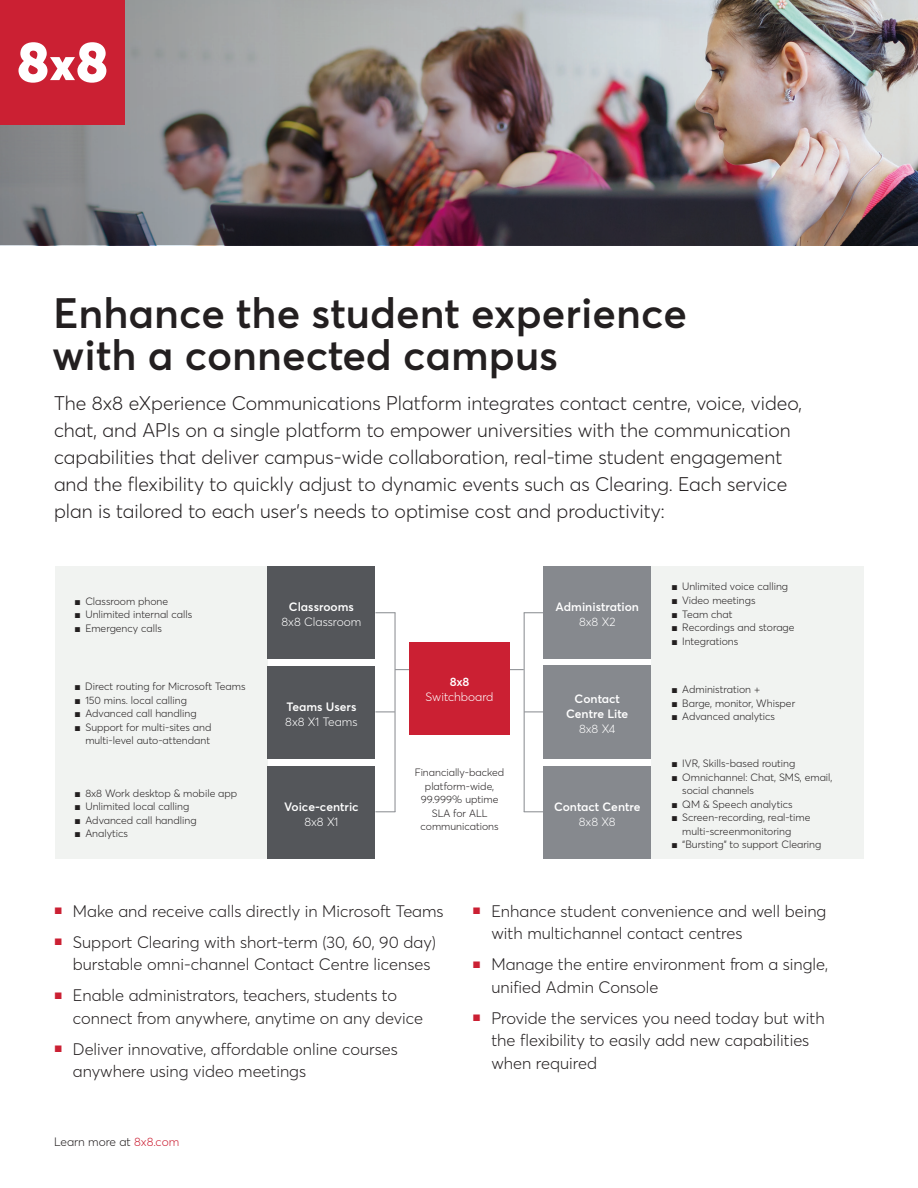
<style>
.page{position:relative;width:918px;height:1188px;background:#fff}
.page>*{position:absolute;margin:0;border:0;box-sizing:border-box;transform-origin:0 0}
.t1{font:600 42px/42px "Averta";color:#231f20}
.t2{font:300 19.5px/27px "Averta";color:#231f20}
.t3{font:300 16.5px/22.5px "Averta";color:#231f20}
.t4{font:600 12px/15px "Averta";color:#fff;text-align:center}
.t5{font:300 12px "Averta";letter-spacing:-.005em;color:#fff}
.t6{font:300 12px "Averta";color:#231f20}
.t7{font:300 10.5px/13.5px "Averta";color:#231f20}
.s1{font-family:"Arial";font-weight:900}
.s2{color:#cb2033}
</style>
<div class="page">
<img style="left:827px;top:0;width:91px;height:245px">
<img style="left:0;top:0;width:827px;height:245px">
<div style="left:55px;top:566px;width:212px;height:292px;background:#f1f3f1"></div>
<div style="left:651px;top:566px;width:213px;height:292px;background:#f1f3f1"></div>
<div style="left:543px;top:566px;width:108px;height:93px;background:#86898e"></div>
<div style="left:267px;top:566px;width:108px;height:93px;background:#54565a"></div>
<div style="left:267px;top:666px;width:108px;height:92px;background:#54565a"></div>
<div style="left:267px;top:766px;width:108px;height:92px;background:#54565a"></div>
<div style="left:543px;top:665px;width:108px;height:93px;background:#86898e"></div>
<div style="left:543px;top:766px;width:108px;height:92px;background:#86898e"></div>
<hr style="left:395px;top:613px;width:1px;height:199px;background:#86898e">
<svg style="left:375px;top:712px;width:20px;height:1px"></svg>
<svg style="left:375px;top:612px;width:20px;height:1px"></svg>
<svg style="left:375px;top:811px;width:20px;height:1px"></svg>
<hr style="left:524px;top:613px;width:1px;height:199px;background:#86898e">
<svg style="left:524px;top:712px;width:19px;height:1px"></svg>
<svg style="left:524px;top:612px;width:19px;height:1px"></svg>
<svg style="left:524px;top:811px;width:19px;height:1px"></svg>
<hr style="left:395px;top:669px;width:129px;height:1px;background:#86898e">
<div style="left:409px;top:642px;width:101px;height:92px;background:#cb2033"></div>
<div style="left:0;top:0;width:125px;height:125px;background:#cb2033"></div>
<svg style="left:18px;top:42px;width:88px;height:41px"></svg>
<h1 class="t1" style="left:52px;top:291px;width:636px">Enhance the student experience with a connected campus</h1>
<p class="t2" style="left:54px;top:389px;width:750px">The 8x8 eXperience Communications Platform integrates contact centre, voice, video, chat, and APIs on a single platform to empower universities with the communication capabilities that deliver campus-wide collaboration, real-time student engagement and the flexibility to quickly adjust to dynamic events such as Clearing. Each service plan is tailored to each user’s needs to optimise cost and productivity:</p>
<p class="t7" style="left:75px;top:594px;width:95px"><span class="s1">■</span> Classroom phone</p>
<p class="t7" style="left:75px;top:607px;width:119px"><span class="s1">■</span> Unlimited internal calls</p>
<p class="t7" style="left:75px;top:621px;width:89px"><span class="s1">■</span> Emergency calls</p>
<p class="t7" style="left:75px;top:680px;width:173px"><span class="s1">■</span> Direct routing for Microsoft Teams</p>
<p class="t7" style="left:75px;top:693px;width:114px"><span class="s1">■</span> 150 mins. local calling</p>
<p class="t7" style="left:75px;top:707px;width:124px"><span class="s1">■</span> Advanced call handling</p>
<p class="t7" style="left:75px;top:720px;width:138px;text-align:right"><span class="s1">■</span> Support for multi-sites and multi-level auto-attendant</p>
<p class="t7" style="left:75px;top:786px;width:164px"><span class="s1">■</span> 8x8 Work desktop &amp; mobile app</p>
<p class="t7" style="left:75px;top:799px;width:116px"><span class="s1">■</span> Unlimited local calling</p>
<p class="t7" style="left:75px;top:813px;width:124px"><span class="s1">■</span> Advanced call handling</p>
<p class="t7" style="left:75px;top:826px;width:55px"><span class="s1">■</span> Analytics</p>
<p class="t4" style="left:289px;top:598px;width:66px">Classrooms</p>
<p class="t5" style="left:282px;top:613px;width:81px">8x8 Classroom</p>
<p class="t4" style="left:286px;top:698px;width:72px">Teams Users</p>
<p class="t5" style="left:285px;top:713px;width:74px">8x8 X1 Teams</p>
<p class="t4" style="left:284px;top:798px;width:76px">Voice-centric</p>
<p class="t5" style="left:304px;top:813px;width:36px">8x8 X1</p>
<p class="t4" style="left:450px;top:674px;width:21px">8x8</p>
<p class="t5" style="left:426px;top:689px;width:69px">Switchboard</p>
<p class="t7" style="left:415px;top:765px;width:91px;text-align:center">Financially-backed platform-wide,<br>99.999% uptime<br>SLA for ALL communications</p>
<p class="t4" style="left:555px;top:598px;width:85px">Administration</p>
<p class="t5" style="left:579px;top:613px;width:38px">8x8 X2</p>
<p class="t4" style="left:566px;top:690px;width:64px">Contact<br>Centre Lite</p>
<p class="t5" style="left:579px;top:720px;width:38px">8x8 X4</p>
<p class="t4" style="left:554px;top:798px;width:88px">Contact Centre</p>
<p class="t5" style="left:579px;top:813px;width:38px">8x8 X8</p>
<p class="t7" style="left:671px;top:580px;width:118px"><span class="s1">■</span> Unlimited voice calling</p>
<p class="t7" style="left:671px;top:593px;width:86px"><span class="s1">■</span> Video meetings</p>
<p class="t7" style="left:671px;top:607px;width:63px"><span class="s1">■</span> Team chat</p>
<p class="t7" style="left:671px;top:620px;width:125px"><span class="s1">■</span> Recordings and storage</p>
<p class="t7" style="left:671px;top:634px;width:68px"><span class="s1">■</span> Integrations</p>
<p class="t7" style="left:671px;top:683px;width:90px"><span class="s1">■</span> Administration +</p>
<p class="t7" style="left:671px;top:696px;width:125px"><span class="s1">■</span> Barge, monitor, Whisper</p>
<p class="t7" style="left:671px;top:710px;width:105px"><span class="s1">■</span> Advanced analytics</p>
<p class="t7" style="left:671px;top:756px;width:125px"><span class="s1">■</span> IVR, Skills-based routing</p>
<p class="t7" style="left:682px;top:770px;width:152px;text-indent:-11px"><span class="s1">■</span> Omnichannel: Chat, SMS, email, social channels</p>
<p class="t7" style="left:671px;top:797px;width:123px"><span class="s1">■</span> QM &amp; Speech analytics</p>
<p class="t7" style="left:682px;top:810px;width:130px;text-indent:-11px"><span class="s1">■</span> Screen-recording, real-time multi-screenmonitoring</p>
<p class="t7" style="left:672px;top:837px;width:151px"><span class="s1">■</span> “Bursting” to support Clearing</p>
<h3 class="t3" style="left:54px;top:899px;width:391px"><sup>■</sup> Make and receive calls directly in Microsoft Teams</h3>
<h3 class="t3" style="left:73px;top:930px;width:365px;text-indent:-19px"><sup>■</sup> Support Clearing with short-term (30, 60, 90 day) burstable omni-channel Contact Centre licenses</h3>
<h3 class="t3" style="left:73px;top:984px;width:352px;text-indent:-19px"><sup>■</sup> Enable administrators, teachers, students to connect from anywhere, anytime on any device</h3>
<h3 class="t3" style="left:73px;top:1037px;width:326px;text-indent:-19px"><sup>■</sup> Deliver innovative, affordable online courses anywhere using video meetings</h3>
<p class="t6" style="left:54px;top:1133px;width:127px">Learn more at <span class="s2">8x8.com</span></p>
<h3 class="t3" style="left:491px;top:899px;width:336px;text-indent:-19px"><sup>■</sup> Enhance student convenience and well being with multichannel contact centres</h3>
<h3 class="t3" style="left:491px;top:953px;width:338px;text-indent:-19px"><sup>■</sup> Manage the entire environment from a single, unified Admin Console</h3>
<h3 class="t3" style="left:491px;top:1006px;width:335px;text-indent:-19px"><sup>■</sup> Provide the services you need today but with the flexibility to easily add new capabilities when required</h3>
</div>
